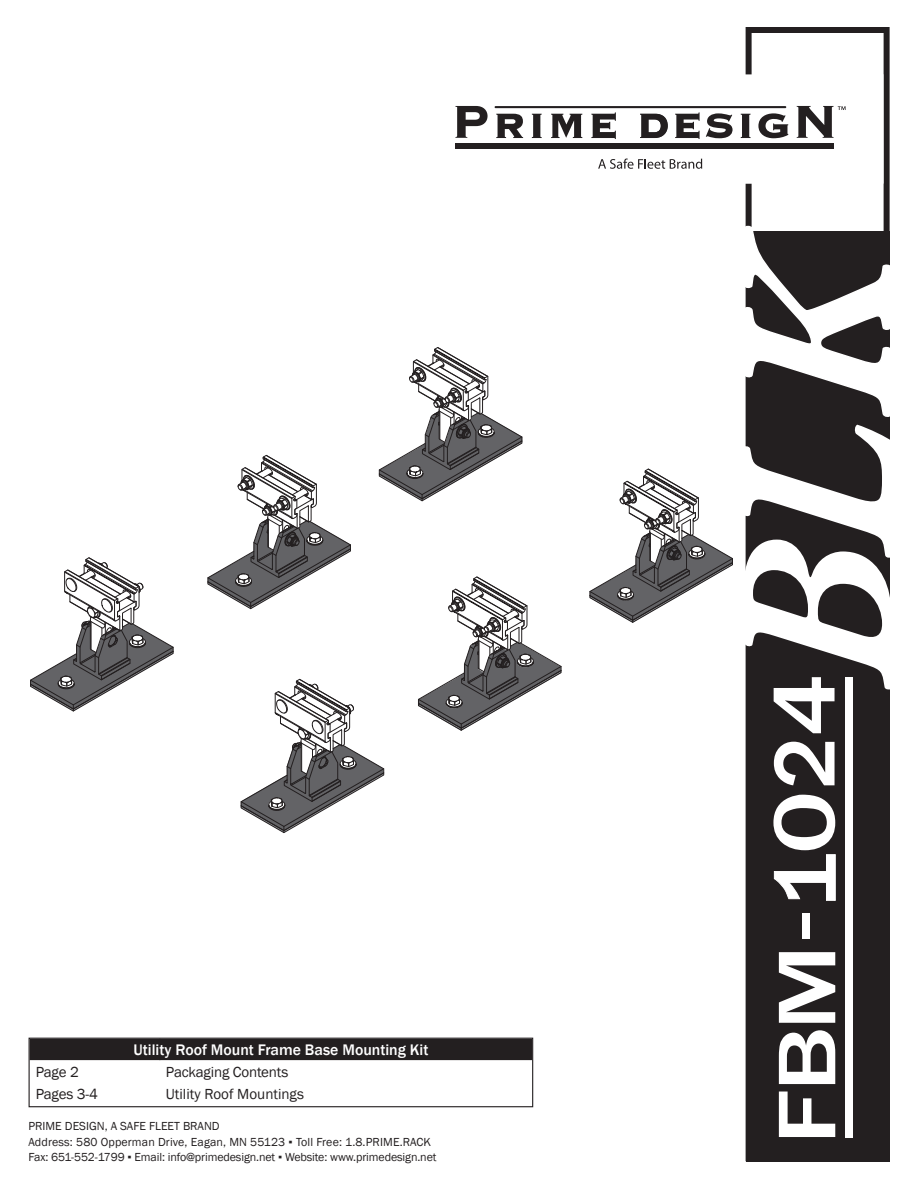
<style>
.page{position:relative;width:918px;height:1188px;background:#fff}
.page>*{position:absolute;margin:0;border:0;box-sizing:border-box;transform-origin:0 0}
.t1{font:500 15.75px "Franklin Gothic";color:#fff}
.t2{font:15px "Franklin Gothic";letter-spacing:-.01em;color:#231f20}
.t3{font:12px/16.5px "Franklin Gothic";color:#231f20}
</style>
<div class="page">
<svg style="left:746px;top:27px;width:144px;height:199px"></svg>
<div style="left:746px;top:231px;width:144px;height:930px;background:#231f20"></div>
<div style="left:845px;top:677px;width:8px;height:460px;background:#fff"></div>
<svg style="left:779px;top:1092px;width:56px;height:45px"></svg>
<svg style="left:779px;top:1030px;width:56px;height:54px"></svg>
<svg style="left:779px;top:952px;width:56px;height:71px"></svg>
<svg style="left:745px;top:226px;width:145px;height:191px"></svg>
<svg style="left:773px;top:795px;width:63px;height:106px"></svg>
<div style="left:803px;top:914px;width:7px;height:25px;background:#fff"></div>
<svg style="left:774px;top:742px;width:61px;height:43px"></svg>
<svg style="left:494px;top:74px;width:390px;height:110px"></svg>
<div style="left:455px;top:143px;width:379px;height:6px;background:#231f20"></div>
<svg style="left:455px;top:106px;width:33px;height:32px"></svg>
<svg style="left:496px;top:114px;width:27px;height:24px"></svg>
<svg style="left:532px;top:114px;width:10px;height:24px"></svg>
<svg style="left:551px;top:114px;width:31px;height:24px"></svg>
<svg style="left:591px;top:112px;width:25px;height:27px"></svg>
<svg style="left:640px;top:114px;width:28px;height:24px"></svg>
<svg style="left:675px;top:112px;width:25px;height:27px"></svg>
<svg style="left:706px;top:113px;width:27px;height:25px"></svg>
<svg style="left:741px;top:114px;width:10px;height:24px"></svg>
<svg style="left:758px;top:113px;width:30px;height:25px"></svg>
<hr style="left:495px;top:106px;width:291px;height:2px;background:#231f20">
<svg style="left:797px;top:106px;width:49px;height:32px"></svg>
<svg style="left:598px;top:159px;width:104px;height:10px"></svg>
<svg style="left:745px;top:425px;width:145px;height:308px"></svg>
<svg style="left:208px;top:455px;width:143px;height:154px"></svg>
<svg style="left:418px;top:577px;width:143px;height:154px"></svg>
<svg style="left:379px;top:347px;width:143px;height:154px"></svg>
<svg style="left:590px;top:469px;width:143px;height:154px"></svg>
<svg style="left:30px;top:557px;width:144px;height:154px"></svg>
<svg style="left:241px;top:679px;width:143px;height:154px"></svg>
<div style="left:31px;top:1040px;width:500px;height:20px;background:#231f20"></div>
<div style="left:29px;top:1038px;width:504px;height:69px;border:1px solid #231f20"></div>
<h1 class="t1" style="left:133px;top:1040px;width:297px">Utility Roof Mount Frame Base Mounting Kit</h1>
<p class="t2" style="left:36px;top:1062px;width:45px">Page 2</p>
<p class="t2" style="left:166px;top:1062px;width:124px">Packaging Contents</p>
<p class="t2" style="left:36px;top:1085px;width:64px">Pages 3-4</p>
<p class="t2" style="left:166px;top:1085px;width:140px">Utility Roof Mountings</p>
<p class="t3" style="left:29px;top:1118px;width:404px">PRIME DESIGN, A SAFE FLEET BRAND<br>Address: 580 Opperman Drive, Eagan, MN 55123 ▪ Toll Free: 1.8.PRIME.RACK</p>
<p class="t3" style="left:29px;top:1149px;width:409px">Fax: 651-552-1799 ▪ Email: info@primedesign.net ▪ Website: www.primedesign.net</p>
</div>
